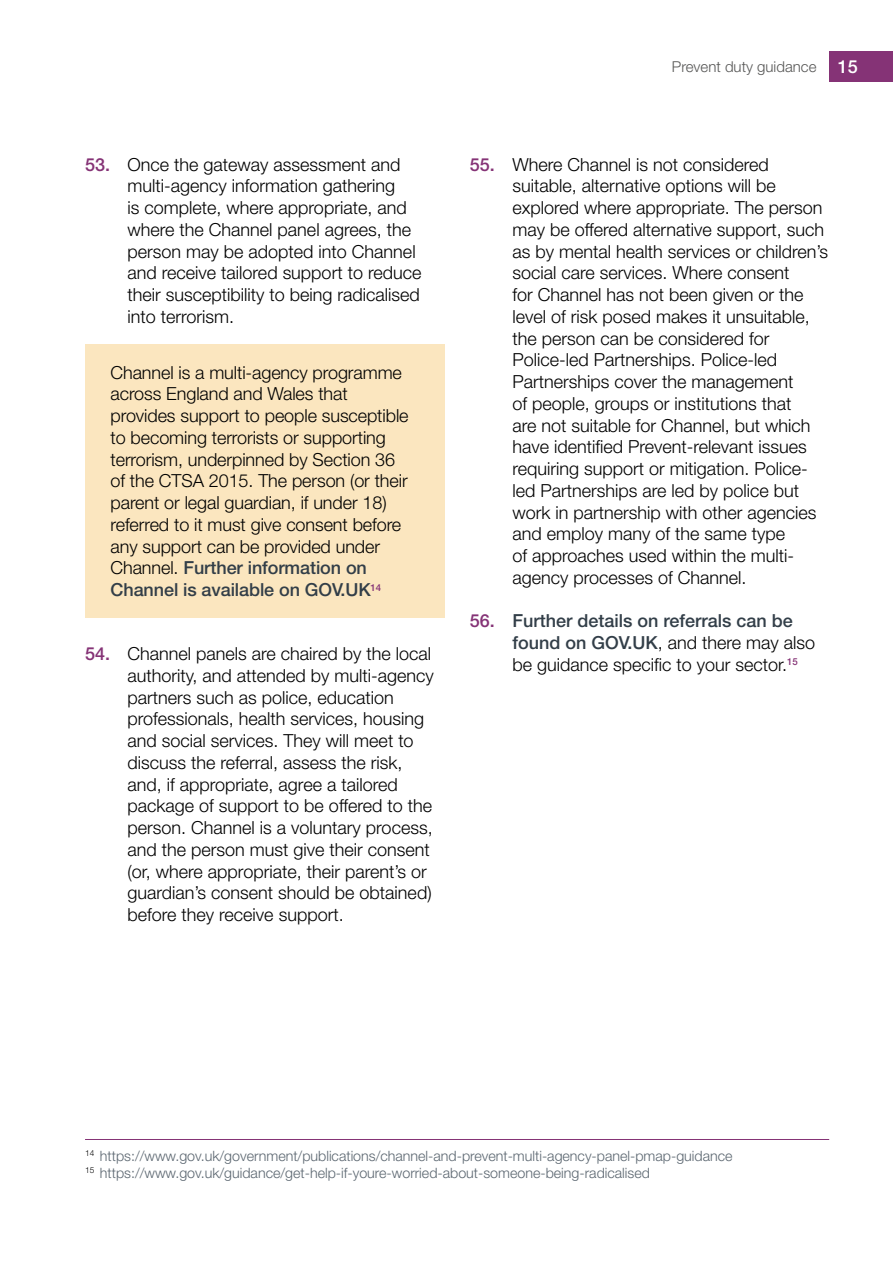
<style>
.page{position:relative;width:893px;height:1263px;background:#fff}
.page>*{position:absolute;margin:0;border:0;box-sizing:border-box;transform-origin:0 0}
.Numbered_body{font:300 18px/21.8px "Helvetica Neue LT Pro";color:#000}
.Call_out{font:300 18px/21.8px "Helvetica Neue LT Pro";letter-spacing:-.005em;color:#000}
.t1{font:300 15px "Helvetica Neue LT Pro";color:#575756}
.Footnote{font:300 14.25px "Helvetica Neue LT Pro";color:#5b6670}
.s1{font-weight:500;color:#853376}
.s2{font-weight:500;color:#323e48}
.s3{font-weight:500;font-size:18px;color:#fff}
</style>
<div class="page">
<div style="left:829px;top:51px;width:64px;height:31px;background:#853376"></div>
<div style="left:85px;top:344px;width:359px;height:274px;background:#fbe6bf"></div>
<hr style="left:85px;top:1139px;width:744px;height:1px;background:#853376">
<p class="Numbered_body" style="left:128px;top:153px;width:295px;text-indent:-43px"><span class="s1">53.</span> Once the gateway assessment and multi-agency information gathering<br>is complete, where appropriate, and where the Channel panel agrees, the person may be adopted into Channel and receive tailored support to reduce their susceptibility to being radicalised into terrorism.</p>
<p class="Call_out" style="left:111px;top:361px;width:300px">Channel is a multi-agency programme across England and Wales that provides support to people susceptible to becoming terrorists or supporting terrorism, underpinned by Section 36 of the CTSA 2015. The person (or their parent or legal guardian, if under 18) referred to it must give consent before any support can be provided under Channel. <span class="s2">Further information on Channel is available on GOV.UK</span><sup>14</sup></p>
<p class="Numbered_body" style="left:128px;top:642px;width:308px;text-indent:-43px"><span class="s1">54.</span> Channel panels are chaired by the local authority, and attended by multi-agency partners such as police, education professionals, health services, housing and social services. They will meet to discuss the referral, assess the risk, and, if appropriate, agree a tailored package of support to be offered to the person. Channel is a voluntary process, and the person must give their consent (or, where appropriate, their parent’s or guardian’s consent should be obtained) before they receive support.</p>
<p class="t1" style="left:672px;top:58px;width:187px">Prevent duty guidance <span class="s3">15</span></p>
<p class="Numbered_body" style="left:512px;top:153px;width:317px;text-indent:-43px"><span class="s1">55.</span> Where Channel is not considered suitable, alternative options will be explored where appropriate. The person may be offered alternative support, such as by mental health services or children’s social care services. Where consent<br>for Channel has not been given or the level of risk posed makes it unsuitable, the person can be considered for Police-led Partnerships. Police-led Partnerships cover the management<br>of people, groups or institutions that<br>are not suitable for Channel, but which have identified Prevent-relevant issues requiring support or mitigation. Police&shy;led Partnerships are led by police but work in partnership with other agencies and employ many of the same type<br>of approaches used within the multi&shy;agency processes of Channel.</p>
<p class="Numbered_body" style="left:512px;top:610px;width:304px;text-indent:-43px"><span class="s1">56.</span> <span class="s2">Further details on referrals can be found on GOV.UK</span>, and there may also be guidance specific to your sector.<sup>15</sup></p>
<p class="Footnote" style="left:85px;top:1147px;width:649px"><sup>14</sup> https://www.gov.uk/government/publications/channel-and-prevent-multi-agency-panel-pmap-guidance</p>
<p class="Footnote" style="left:85px;top:1164px;width:566px"><sup>15</sup> https://www.gov.uk/guidance/get-help-if-youre-worried-about-someone-being-radicalised</p>
</div>
